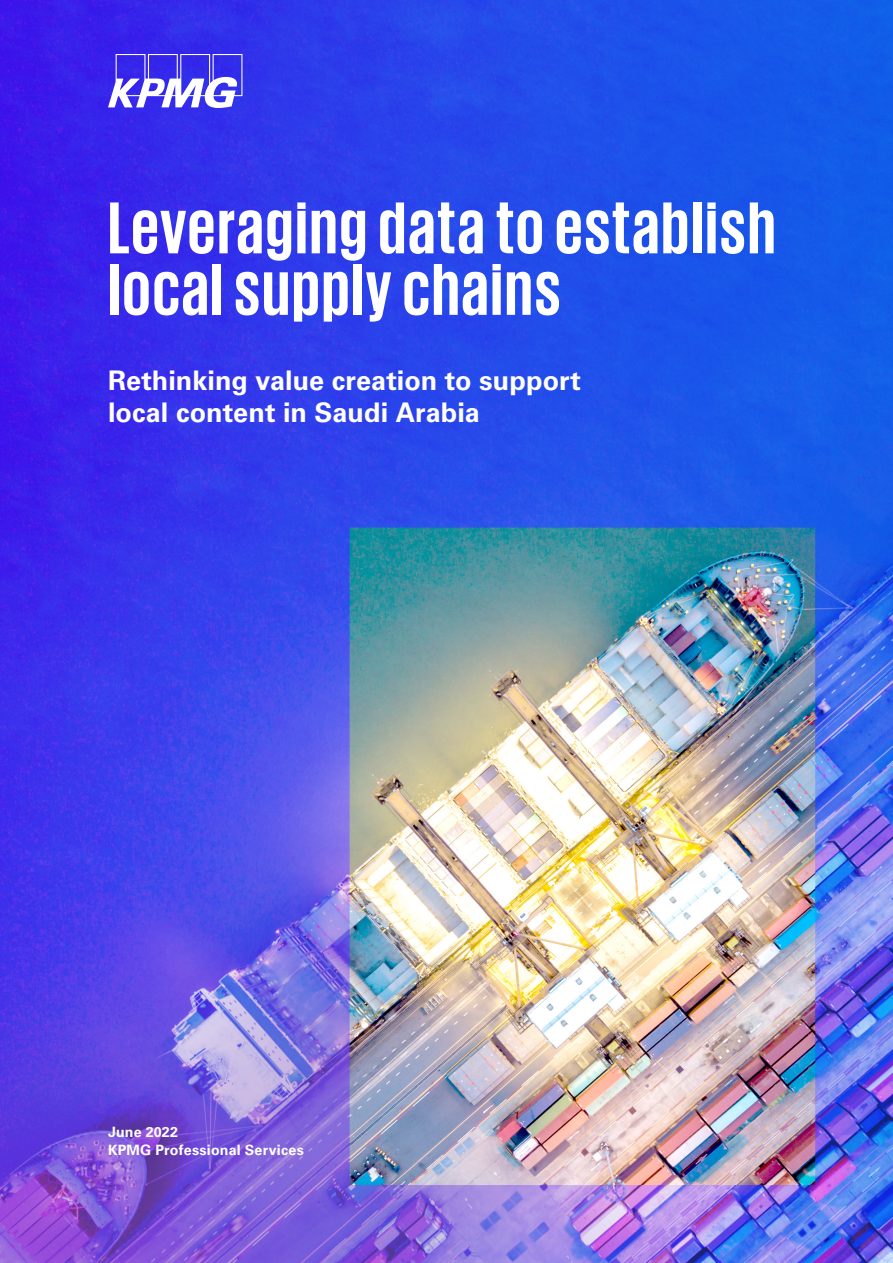
<style>
.page{position:relative;width:893px;height:1263px;background:#fff}
.page>*{position:absolute;margin:0;border:0;box-sizing:border-box;transform-origin:0 0}
.t1{font:700 75px/61.5px "KPMG";letter-spacing:.025em;color:#fff}
.t2{font:700 27px/32.4px "Univers LT Std";color:#fff}
.t3{font:700 14.25px/18px "Univers LT Std";letter-spacing:.015em;color:#fff}
</style>
<div class="page">
<img style="left:0;top:0;width:893px;height:1263px">
<svg style="left:108px;top:54px;width:134px;height:54px"></svg>
<h1 class="t1" style="left:108px;top:195px;width:669px">Leveraging data to establish local supply chains</h1>
<p class="t2" style="left:108px;top:364px;width:475px">Rethinking value creation to support local content in Saudi Arabia</p>
<p class="t3" style="left:108px;top:1123px;width:197px">June 2022<br>KPMG Professional Services</p>
</div>
